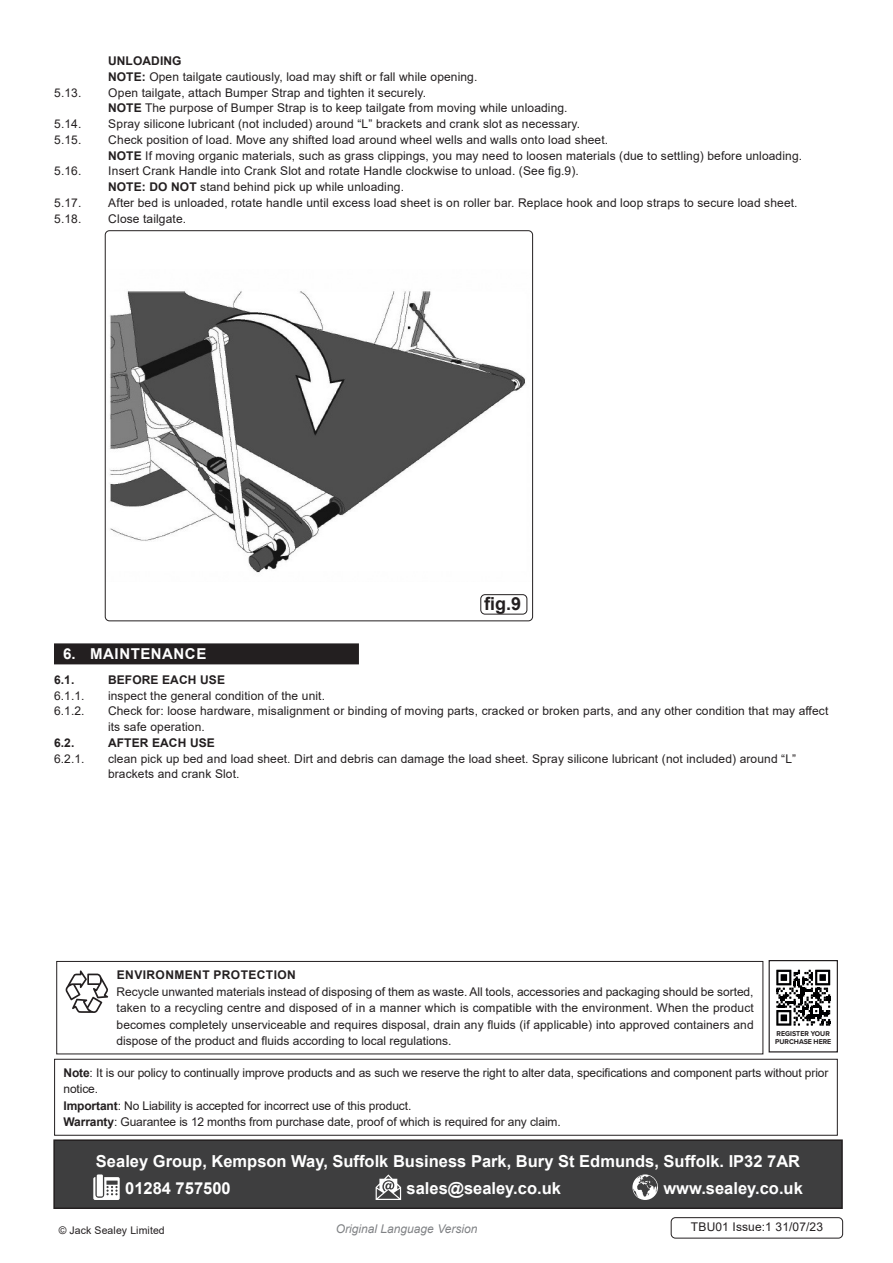
<style>
.page{position:relative;width:893px;height:1263px;background:#fff}
.page>*{position:absolute;margin:0;border:0;box-sizing:border-box;transform-origin:0 0}
.t1{font:700 18px "Arial";color:#231f20}
.Footer_Contact_Information{font:700 16.5px "Arial";color:#fff}
.t2{font:700 15px "Arial";letter-spacing:.035em;color:#fff}
.Enviroment_Protection_Body{font:12px/16.5px "Arial";letter-spacing:.01em;color:#231f20}
.Body{font:12px "Arial";letter-spacing:.01em;color:#231f20}
.Important_Notification_Body{font:12px/16.5px "Arial";letter-spacing:-.01em;color:#231f20}
.Enviroment_Protection_Header{font:700 12px "Arial";letter-spacing:.025em;color:#231f20}
.t3{font:italic 12px "Arial";color:#808285}
.Body__Footer{font:12px "Arial";letter-spacing:.01em;color:#231f20}
.Body-2{font:700 12px "Arial";letter-spacing:.01em;color:#231f20}
.Body__Justified__7pt{font:10.5px "Arial";letter-spacing:.01em;color:#231f20}
.t4{font:700 7.2px/8.4px "Proxima Nova";color:#231f20;scale:.96 1}
.s1{font-weight:700}
</style>
<div class="page">
<div style="left:54px;top:1140px;width:788px;height:68px;background:#3e3e3f"></div>
<svg style="left:93px;top:1177px;width:27px;height:23px"></svg>
<div style="left:97px;top:1174px;width:6px;height:22px;background:#fff"></div>
<svg style="left:376px;top:1174px;width:25px;height:26px"></svg>
<svg style="left:632px;top:1174px;width:26px;height:26px"></svg>
<div style="left:53px;top:1139px;width:790px;height:70px;border:2px solid #231f20"></div>
<div style="left:56px;top:961px;width:707px;height:93px;border:1px solid #231f20"></div>
<svg style="left:66px;top:970px;width:42px;height:43px"></svg>
<div style="left:54px;top:1059px;width:784px;height:76px;border:1px solid #231f20"></div>
<svg style="left:776px;top:969px;width:55px;height:57px"></svg>
<svg style="left:776px;top:970px;width:54px;height:56px"></svg>
<div style="left:769px;top:960px;width:69px;height:92px;border:1px solid #231f20"></div>
<div style="left:671px;top:1217px;width:172px;height:21px;border:1px solid #231f20;border-radius:4px"></div>
<img style="left:109px;top:291px;width:416px;height:282px">
<div style="left:480px;top:594px;width:47px;height:20px;border:1px solid #231f20;border-radius:4px"></div>
<div style="left:54px;top:643px;width:305px;height:21px;background:#231f20"></div>
<p class="Body-2" style="left:108px;top:52px;width:75px">UNLOADING</p>
<p class="Body" style="left:108px;top:68px;width:371px"><span class="s1">NOTE:</span> Open tailgate cautiously, load may shift or fall while opening.</p>
<p class="Enviroment_Protection_Body" style="left:54px;top:84px;width:29px">5.13.</p>
<p class="Enviroment_Protection_Body" style="left:108px;top:84px;width:319px">Open tailgate, attach Bumper Strap and tighten it securely.</p>
<p class="Body" style="left:108px;top:100px;width:461px"><span class="s1">NOTE</span> The purpose of Bumper Strap is to keep tailgate from moving while unloading.</p>
<p class="Enviroment_Protection_Body" style="left:54px;top:116px;width:29px">5.14.</p>
<p class="Enviroment_Protection_Body" style="left:108px;top:116px;width:473px">Spray silicone lubricant (not included) around “L” brackets and crank slot as necessary.</p>
<p class="Enviroment_Protection_Body" style="left:54px;top:131px;width:29px">5.15.</p>
<p class="Enviroment_Protection_Body" style="left:108px;top:131px;width:501px">Check position of load. Move any shifted load around wheel wells and walls onto load sheet.</p>
<p class="Body" style="left:108px;top:147px;width:696px"><span class="s1">NOTE</span> If moving organic materials, such as grass clippings, you may need to loosen materials (due to settling) before unloading.</p>
<p class="Enviroment_Protection_Body" style="left:54px;top:163px;width:29px">5.16.</p>
<p class="Enviroment_Protection_Body" style="left:108px;top:163px;width:472px">Insert Crank Handle into Crank Slot and rotate Handle clockwise to unload. (See fig.9).</p>
<p class="Body" style="left:108px;top:179px;width:297px"><span class="s1">NOTE: DO NOT</span> stand behind pick up while unloading.</p>
<p class="Enviroment_Protection_Body" style="left:54px;top:194px;width:29px">5.17.</p>
<p class="Enviroment_Protection_Body" style="left:108px;top:194px;width:691px">After bed is unloaded, rotate handle until excess load sheet is on roller bar. Replace hook and loop straps to secure load sheet.</p>
<p class="Enviroment_Protection_Body" style="left:54px;top:210px;width:29px">5.18.</p>
<p class="Enviroment_Protection_Body" style="left:108px;top:210px;width:79px">Close tailgate.</p>
<p class="t1" style="left:484px;top:591px;width:39px">fig.9</p>
<p class="t2" style="left:63px;top:643px;width:145px">6. MAINTENANCE</p>
<p class="Enviroment_Protection_Header" style="left:54px;top:671px;width:22px">6.1.</p>
<p class="Enviroment_Protection_Header" style="left:108px;top:671px;width:119px">BEFORE EACH USE</p>
<p class="Enviroment_Protection_Body" style="left:54px;top:687px;width:32px">6.1.1.</p>
<p class="Enviroment_Protection_Body" style="left:108px;top:687px;width:219px">inspect the general condition of the unit.</p>
<p class="Enviroment_Protection_Body" style="left:54px;top:703px;width:32px">6.1.2.</p>
<p class="Enviroment_Protection_Body" style="left:108px;top:703px;width:722px;line-height:15.8px">Check for: loose hardware, misalignment or binding of moving parts, cracked or broken parts, and any other condition that may affect its safe operation.</p>
<p class="Enviroment_Protection_Header" style="left:54px;top:734px;width:22px">6.2.</p>
<p class="Enviroment_Protection_Header" style="left:108px;top:734px;width:108px">AFTER EACH USE</p>
<p class="Enviroment_Protection_Body" style="left:54px;top:750px;width:32px">6.2.1.</p>
<p class="Enviroment_Protection_Body" style="left:108px;top:750px;width:690px;line-height:15.8px">clean pick up bed and load sheet. Dirt and debris can damage the load sheet. Spray silicone lubricant (not included) around “L” brackets and crank Slot.</p>
<p class="Enviroment_Protection_Header" style="left:117px;top:966px;width:181px">ENVIRONMENT PROTECTION</p>
<p class="Enviroment_Protection_Body" style="left:117px;top:983px;width:639px;text-align:justify">Recycle unwanted materials instead of disposing of them as waste. All tools, accessories and packaging should be sorted, taken to a recycling centre and disposed of in a manner which is compatible with the environment. When the product becomes completely unserviceable and requires disposal, drain any fluids (if applicable) into approved containers and dispose of the product and fluids according to local regulations.</p>
<p class="Important_Notification_Body" style="left:63px;top:1064px;width:766px"><span class="s1">Note</span>: It is our policy to continually improve products and as such we reserve the right to alter data, specifications and component parts without prior notice.</p>
<p class="Important_Notification_Body" style="left:63px;top:1097px;width:349px"><span class="s1">Important</span>: No Liability is accepted for incorrect use of this product.</p>
<p class="Important_Notification_Body" style="left:63px;top:1114px;width:499px"><span class="s1">Warranty</span>: Guarantee is 12 months from purchase date, proof of which is required for any claim.</p>
<p class="t4" style="left:775px;top:1029px;width:60px">REGISTER YOUR<br>PURCHASE HERE</p>
<p class="Footer_Contact_Information" style="left:96px;top:1149px;width:706px">Sealey Group, Kempson Way, Suffolk Business Park, Bury St Edmunds, Suffolk. IP32 7AR</p>
<p class="Footer_Contact_Information" style="left:125px;top:1176px;width:107px">01284 757500</p>
<p class="Footer_Contact_Information" style="left:407px;top:1176px;width:156px">sales@sealey.co.uk</p>
<p class="Footer_Contact_Information" style="left:663px;top:1176px;width:141px">www.sealey.co.uk</p>
<p class="Body__Justified__7pt" style="left:59px;top:1223px;width:108px">© Jack Sealey Limited</p>
<p class="t3" style="left:336px;top:1221px;width:143px">Original Language Version</p>
<p class="Body__Footer" style="left:691px;top:1218px;width:134px">TBU01 Issue:1 31/07/23</p>
</div>
